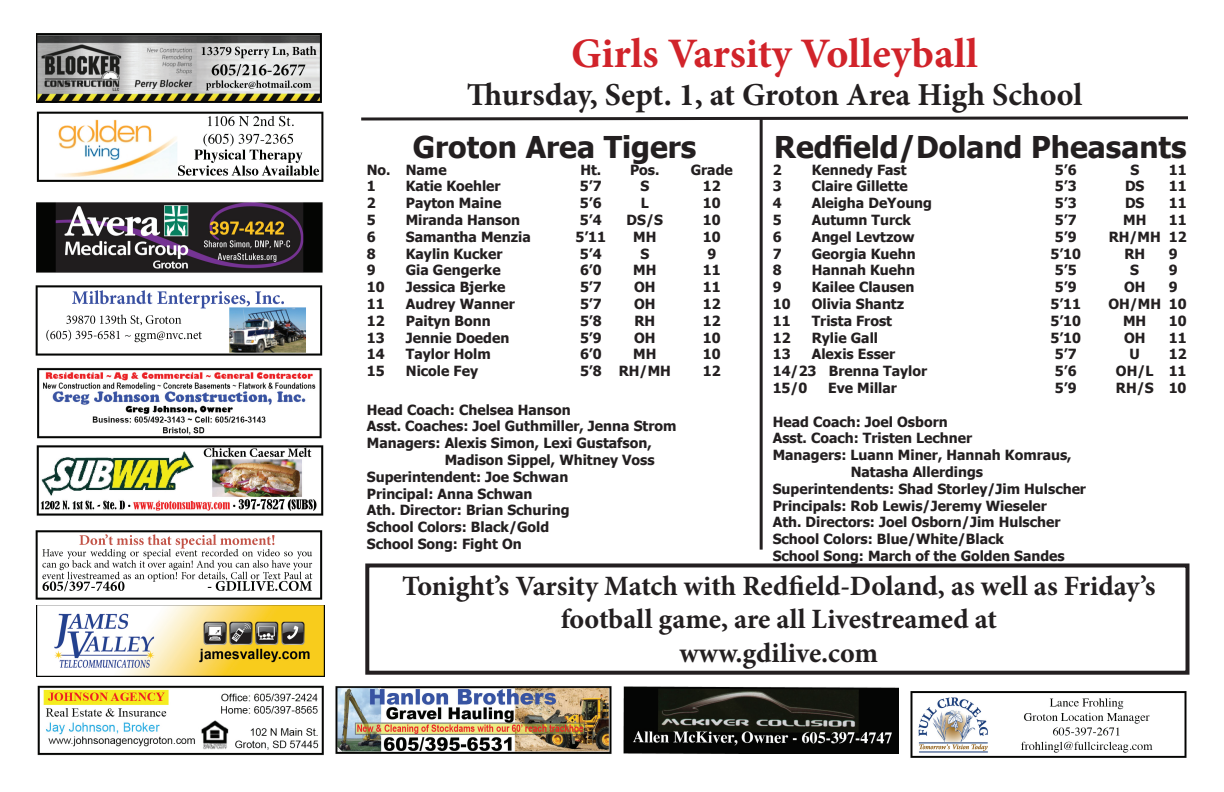
<style>
.page{position:relative;width:1224px;height:792px;background:#fff}
.page>*{position:absolute;margin:0;border:0;box-sizing:border-box;transform-origin:0 0}
.t1{font:700 42px "Minion Pro";color:#d1232a}
.t2{font:700 32px "Minion Pro";color:#231f20}
.t3{font:700 30px "Tahoma";color:#231f20}
.t4{font:700 28px/33.6px "Minion Pro";color:#231f20;text-align:center}
.t5{font:700 14px "Tahoma";color:#231f20}
</style>
<div class="page">
<img style="left:36px;top:202px;width:287px;height:71px">
<img style="left:36px;top:33px;width:286px;height:70px">
<img style="left:37px;top:368px;width:285px;height:70px">
<img style="left:335px;top:686px;width:277px;height:68px">
<img style="left:36px;top:111px;width:288px;height:71px">
<img style="left:910px;top:691px;width:277px;height:67px">
<img style="left:37px;top:685px;width:287px;height:71px">
<img style="left:36px;top:445px;width:288px;height:71px">
<img style="left:36px;top:605px;width:288px;height:72px">
<img style="left:35px;top:285px;width:288px;height:71px">
<img style="left:624px;top:686px;width:275px;height:68px">
<img style="left:35px;top:530px;width:288px;height:70px">
<hr style="left:760px;top:119px;width:3px;height:431px;background:#231f20">
<svg style="left:361px;top:116px;width:827px;height:6px"></svg>
<div style="left:365px;top:563px;width:825px;height:112px;border:4px solid #231f20"></div>
<h1 class="t1" style="left:571px;top:24px;width:408px">Girls Varsity Volleyball</h1>
<h2 class="t2" style="left:467px;top:72px;width:617px">Thursday, Sept. 1, at Groton Area High School</h2>
<h3 class="t3" style="left:413px;top:126px;width:285px">Groton Area Tigers</h3>
<p class="t5" style="left:367px;top:160px;width:81px">No. Name</p>
<p class="t5" style="left:580px;top:160px;width:81px">Ht. Pos.</p>
<p class="t5" style="left:691px;top:160px;width:44px">Grade</p>
<p class="t5" style="left:367px;top:176px;width:10px">1</p>
<p class="t5" style="left:406px;top:176px;width:96px">Katie Koehler</p>
<p class="t5" style="left:580px;top:176px;width:23px">5’7</p>
<p class="t5" style="left:640px;top:176px;width:10px">S</p>
<p class="t5" style="left:703px;top:176px;width:19px">12</p>
<p class="t5" style="left:367px;top:193px;width:10px">2</p>
<p class="t5" style="left:406px;top:193px;width:97px">Payton Maine</p>
<p class="t5" style="left:580px;top:193px;width:23px">5’6</p>
<p class="t5" style="left:641px;top:193px;width:10px">L</p>
<p class="t5" style="left:703px;top:193px;width:19px">10</p>
<p class="t5" style="left:367px;top:210px;width:10px">5</p>
<p class="t5" style="left:406px;top:210px;width:116px">Miranda Hanson</p>
<p class="t5" style="left:580px;top:210px;width:23px">5’4</p>
<p class="t5" style="left:627px;top:210px;width:38px">DS/S</p>
<p class="t5" style="left:703px;top:210px;width:19px">10</p>
<p class="t5" style="left:367px;top:227px;width:10px">6</p>
<p class="t5" style="left:406px;top:227px;width:126px">Samantha Menzia</p>
<p class="t5" style="left:576px;top:227px;width:32px">5’11</p>
<p class="t5" style="left:633px;top:227px;width:25px">MH</p>
<p class="t5" style="left:703px;top:227px;width:19px">10</p>
<p class="t5" style="left:367px;top:244px;width:10px">8</p>
<p class="t5" style="left:406px;top:244px;width:98px">Kaylin Kucker</p>
<p class="t5" style="left:580px;top:244px;width:23px">5’4</p>
<p class="t5" style="left:640px;top:244px;width:10px">S</p>
<p class="t5" style="left:707px;top:244px;width:10px">9</p>
<p class="t5" style="left:367px;top:260px;width:10px">9</p>
<p class="t5" style="left:406px;top:260px;width:96px">Gia Gengerke</p>
<p class="t5" style="left:580px;top:260px;width:23px">6’0</p>
<p class="t5" style="left:633px;top:260px;width:25px">MH</p>
<p class="t5" style="left:703px;top:260px;width:19px">11</p>
<p class="t5" style="left:367px;top:277px;width:19px">10</p>
<p class="t5" style="left:406px;top:277px;width:101px">Jessica Bjerke</p>
<p class="t5" style="left:580px;top:277px;width:23px">5’7</p>
<p class="t5" style="left:634px;top:277px;width:23px">OH</p>
<p class="t5" style="left:703px;top:277px;width:19px">11</p>
<p class="t5" style="left:367px;top:294px;width:19px">11</p>
<p class="t5" style="left:406px;top:294px;width:111px">Audrey Wanner</p>
<p class="t5" style="left:580px;top:294px;width:23px">5’7</p>
<p class="t5" style="left:634px;top:294px;width:23px">OH</p>
<p class="t5" style="left:703px;top:294px;width:19px">12</p>
<p class="t5" style="left:367px;top:311px;width:19px">12</p>
<p class="t5" style="left:406px;top:311px;width:86px">Paityn Bonn</p>
<p class="t5" style="left:580px;top:311px;width:23px">5’8</p>
<p class="t5" style="left:634px;top:311px;width:22px">RH</p>
<p class="t5" style="left:703px;top:311px;width:19px">12</p>
<p class="t5" style="left:367px;top:328px;width:19px">13</p>
<p class="t5" style="left:406px;top:328px;width:105px">Jennie Doeden</p>
<p class="t5" style="left:580px;top:328px;width:23px">5’9</p>
<p class="t5" style="left:634px;top:328px;width:23px">OH</p>
<p class="t5" style="left:703px;top:328px;width:19px">10</p>
<p class="t5" style="left:367px;top:344px;width:19px">14</p>
<p class="t5" style="left:406px;top:344px;width:86px">Taylor Holm</p>
<p class="t5" style="left:580px;top:344px;width:23px">6’0</p>
<p class="t5" style="left:633px;top:344px;width:25px">MH</p>
<p class="t5" style="left:703px;top:344px;width:19px">10</p>
<p class="t5" style="left:367px;top:361px;width:19px">15</p>
<p class="t5" style="left:406px;top:361px;width:74px">Nicole Fey</p>
<p class="t5" style="left:580px;top:361px;width:92px">5’8 RH/MH</p>
<p class="t5" style="left:703px;top:361px;width:19px">12</p>
<p class="t5" style="left:367px;top:400px;width:205px">Head Coach: Chelsea Hanson</p>
<p class="t5" style="left:367px;top:416px;width:311px">Asst. Coaches: Joel Guthmiller, Jenna Strom</p>
<p class="t5" style="left:367px;top:433px;width:286px">Managers: Alexis Simon, Lexi Gustafson,</p>
<p class="t5" style="left:445px;top:450px;width:211px">Madison Sippel, Whitney Voss</p>
<p class="t5" style="left:367px;top:467px;width:203px">Superintendent: Joe Schwan</p>
<p class="t5" style="left:367px;top:484px;width:167px">Principal: Anna Schwan</p>
<p class="t5" style="left:367px;top:500px;width:204px">Ath. Director: Brian Schuring</p>
<p class="t5" style="left:367px;top:517px;width:184px">School Colors: Black/Gold</p>
<p class="t5" style="left:367px;top:534px;width:157px">School Song: Fight On</p>
<h3 class="t3" style="left:774px;top:126px;width:414px">Redfield/Doland Pheasants</h3>
<p class="t5" style="left:773px;top:160px;width:10px">2</p>
<p class="t5" style="left:812px;top:160px;width:96px">Kennedy Fast</p>
<p class="t5" style="left:1055px;top:160px;width:23px">5’6</p>
<p class="t5" style="left:1130px;top:160px;width:10px">S</p>
<p class="t5" style="left:1169px;top:160px;width:19px">11</p>
<p class="t5" style="left:773px;top:176px;width:10px">3</p>
<p class="t5" style="left:812px;top:176px;width:98px">Claire Gillette</p>
<p class="t5" style="left:1055px;top:176px;width:23px">5’3</p>
<p class="t5" style="left:1125px;top:176px;width:21px">DS</p>
<p class="t5" style="left:1169px;top:176px;width:19px">11</p>
<p class="t5" style="left:773px;top:193px;width:10px">4</p>
<p class="t5" style="left:812px;top:193px;width:122px">Aleigha DeYoung</p>
<p class="t5" style="left:1055px;top:193px;width:23px">5’3</p>
<p class="t5" style="left:1125px;top:193px;width:21px">DS</p>
<p class="t5" style="left:1169px;top:193px;width:19px">11</p>
<p class="t5" style="left:773px;top:210px;width:10px">5</p>
<p class="t5" style="left:812px;top:210px;width:101px">Autumn Turck</p>
<p class="t5" style="left:1055px;top:210px;width:23px">5’7</p>
<p class="t5" style="left:1123px;top:210px;width:25px">MH</p>
<p class="t5" style="left:1169px;top:210px;width:19px">11</p>
<p class="t5" style="left:773px;top:227px;width:10px">6</p>
<p class="t5" style="left:812px;top:227px;width:104px">Angel Levtzow</p>
<p class="t5" style="left:1055px;top:227px;width:23px">5’9</p>
<p class="t5" style="left:1109px;top:227px;width:79px">RH/MH 12</p>
<p class="t5" style="left:773px;top:244px;width:10px">7</p>
<p class="t5" style="left:812px;top:244px;width:105px">Georgia Kuehn</p>
<p class="t5" style="left:1050px;top:244px;width:32px">5’10</p>
<p class="t5" style="left:1124px;top:244px;width:22px">RH</p>
<p class="t5" style="left:1169px;top:244px;width:10px">9</p>
<p class="t5" style="left:773px;top:260px;width:10px">8</p>
<p class="t5" style="left:812px;top:260px;width:105px">Hannah Kuehn</p>
<p class="t5" style="left:1055px;top:260px;width:23px">5’5</p>
<p class="t5" style="left:1130px;top:260px;width:10px">S</p>
<p class="t5" style="left:1169px;top:260px;width:10px">9</p>
<p class="t5" style="left:773px;top:277px;width:10px">9</p>
<p class="t5" style="left:812px;top:277px;width:104px">Kailee Clausen</p>
<p class="t5" style="left:1055px;top:277px;width:23px">5’9</p>
<p class="t5" style="left:1124px;top:277px;width:23px">OH</p>
<p class="t5" style="left:1169px;top:277px;width:10px">9</p>
<p class="t5" style="left:773px;top:294px;width:19px">10</p>
<p class="t5" style="left:812px;top:294px;width:94px">Olivia Shantz</p>
<p class="t5" style="left:1050px;top:294px;width:32px">5’11</p>
<p class="t5" style="left:1108px;top:294px;width:80px">OH/MH 10</p>
<p class="t5" style="left:773px;top:311px;width:19px">11</p>
<p class="t5" style="left:812px;top:311px;width:82px">Trista Frost</p>
<p class="t5" style="left:1050px;top:311px;width:32px">5’10</p>
<p class="t5" style="left:1123px;top:311px;width:25px">MH</p>
<p class="t5" style="left:1169px;top:311px;width:19px">10</p>
<p class="t5" style="left:773px;top:328px;width:19px">12</p>
<p class="t5" style="left:812px;top:328px;width:68px">Rylie Gall</p>
<p class="t5" style="left:1050px;top:328px;width:32px">5’10</p>
<p class="t5" style="left:1124px;top:328px;width:23px">OH</p>
<p class="t5" style="left:1169px;top:328px;width:19px">11</p>
<p class="t5" style="left:773px;top:344px;width:19px">13</p>
<p class="t5" style="left:812px;top:344px;width:85px">Alexis Esser</p>
<p class="t5" style="left:1055px;top:344px;width:23px">5’7</p>
<p class="t5" style="left:1130px;top:344px;width:12px">U</p>
<p class="t5" style="left:1169px;top:344px;width:19px">12</p>
<p class="t5" style="left:773px;top:361px;width:156px">14/23 Brenna Taylor</p>
<p class="t5" style="left:1055px;top:361px;width:23px">5’6</p>
<p class="t5" style="left:1116px;top:361px;width:72px">OH/L 11</p>
<p class="t5" style="left:773px;top:378px;width:36px">15/0</p>
<p class="t5" style="left:828px;top:378px;width:70px">Eve Millar</p>
<p class="t5" style="left:1055px;top:378px;width:23px">5’9</p>
<p class="t5" style="left:1116px;top:378px;width:72px">RH/S 10</p>
<p class="t5" style="left:773px;top:412px;width:176px">Head Coach: Joel Osborn</p>
<p class="t5" style="left:773px;top:428px;width:201px">Asst. Coach: Tristen Lechner</p>
<p class="t5" style="left:773px;top:445px;width:300px">Managers: Luann Miner, Hannah Komraus,</p>
<p class="t5" style="left:851px;top:462px;width:134px">Natasha Allerdings</p>
<p class="t5" style="left:773px;top:479px;width:315px">Superintendents: Shad Storley/Jim Hulscher</p>
<p class="t5" style="left:773px;top:496px;width:276px">Principals: Rob Lewis/Jeremy Wieseler</p>
<p class="t5" style="left:773px;top:512px;width:289px">Ath. Directors: Joel Osborn/Jim Hulscher</p>
<p class="t5" style="left:773px;top:529px;width:233px">School Colors: Blue/White/Black</p>
<p class="t5" style="left:773px;top:546px;width:293px">School Song: March of the Golden Sandes</p>
<h3 class="t4" style="left:402px;top:569px;width:755px">Tonight’s Varsity Match with Redfield-Doland, as well as Friday’s football game, are all Livestreamed at<br>www.gdilive.com</h3>
</div>
